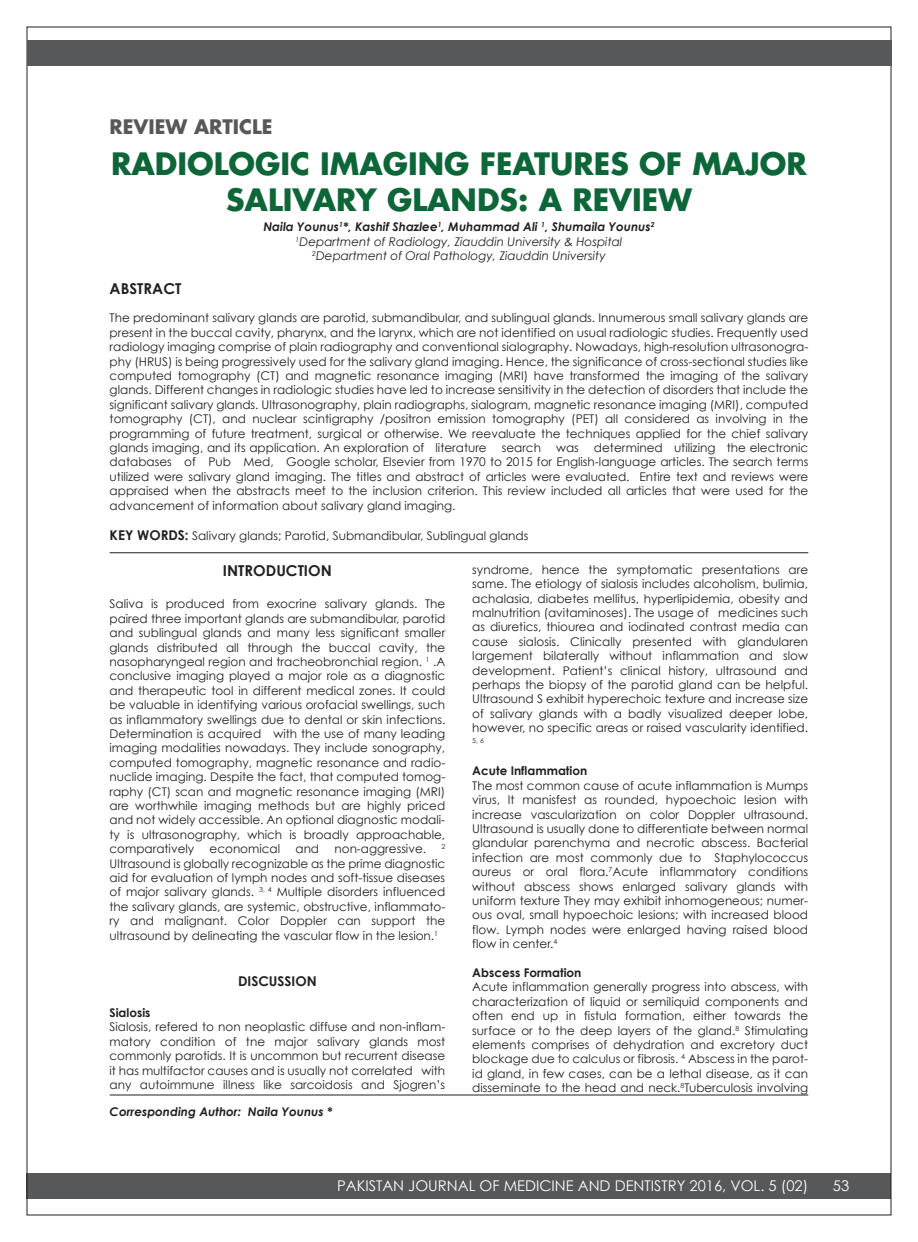
<style>
.page{position:relative;width:918px;height:1242px;background:#fff}
.page>*{position:absolute;margin:0;border:0;box-sizing:border-box;transform-origin:0 0}
.t1{font:700 30px/36px "Futura Std";color:#0c6638;text-align:center}
.t2{font:700 19.5px "Futura Std";color:#57585a}
.t3{font:700 15px "Century Gothic";color:#231f20}
.t4{font:14.7px "Century Gothic";color:#fff}
.t5{font:700 13.5px "Century Gothic";color:#231f20}
.t6{font:12px/14.4px "Century Gothic";color:#231f20;text-align:justify}
.t7{font:italic 12px/14.4px "Century Gothic";color:#231f20;text-align:center}
.t8{font:700 12px "Century Gothic";color:#231f20}
.t9{font:italic 700 12px "Century Gothic";color:#231f20}
.t10{font:7.05px "Century Gothic";color:#231f20}
.s1{font-weight:700}
.s2{font-weight:700;font-size:13.5px}
</style>
<div class="page">
<div style="left:27px;top:1173px;width:864px;height:26px;background:#57585a"></div>
<div style="left:27px;top:40px;width:864px;height:26px;background:#57585a"></div>
<hr style="left:110px;top:552px;width:698px;height:1px;background:#231f20">
<hr style="left:110px;top:1095px;width:698px;height:1px;background:#231f20">
<h2 class="t2" style="left:110px;top:114px;width:164px">REVIEW ARTICLE</h2>
<h1 class="t1" style="left:111px;top:145px;width:697px">RADIOLOGIC IMAGING FEATURES OF MAJOR<br>SALIVARY GLANDS: A REVIEW</h1>
<p class="t7" style="left:263px;top:219px;width:393px"><span class="s1">Naila Younus</span><sup>1</sup><span class="s1">*, Kashif Shazlee</span><sup>1</sup><span class="s1">, Muhammad Ali</span> <sup>1</sup><span class="s1">, Shumaila Younus</span><sup>2<br></sup><sup>1</sup>Department of Radiology, Ziauddin University &amp; Hospital<br><sup>2</sup>Department of Oral Pathology, Ziauddin University</p>
<p class="t3" style="left:110px;top:278px;width:73px">ABSTRACT</p>
<p class="t6" style="left:110px;top:310px;width:700px">The predominant salivary glands are parotid, submandibular, and sublingual glands. Innumerous small salivary glands are present in the buccal cavity, pharynx, and the larynx, which are not identified on usual radiologic studies. Frequently used radiology imaging comprise of plain radiography and conventional sialography. Nowadays, high-resolution ultrasonogra&shy;phy (HRUS) is being progressively used for the salivary gland imaging. Hence, the significance of cross-sectional studies like computed tomography (CT) and magnetic resonance imaging (MRI) have transformed the imaging of the salivary glands. Different changes in radiologic studies have led to increase sensitivity in the detection of disorders that include the significant salivary glands. Ultrasonography, plain radiographs, sialogram, magnetic resonance imaging (MRI), computed tomography (CT), and nuclear scintigraphy /positron emission tomography (PET) all considered as involving in the programming of future treatment, surgical or otherwise. We reevaluate the techniques applied for the chief salivary glands imaging, and its application. An exploration of literature</p>
<p class="t6" style="left:110px;top:440px;width:700px;text-indent:484px">determined utilizing the electronic databases of Pub Med, Google scholar, Elsevier from 1970 to 2015 for English-language articles. The search terms utilized were salivary gland imaging. The titles and abstract of articles were evaluated. Entire text and reviews were appraised when the abstracts meet to the inclusion criterion. This review included all articles that were used for the advancement of information about salivary gland imaging.</p>
<p class="t6" style="left:110px;top:528px;width:420px"><span class="s2">KEY WORDS:</span> Salivary glands; Parotid, Submandibular, Sublingual glands</p>
<p class="t3" style="left:223px;top:561px;width:110px">INTRODUCTION</p>
<p class="t6" style="left:109px;top:596px;width:337px">Saliva is produced from exocrine salivary glands. The paired three important glands are submandibular, parotid and sublingual glands and many less significant smaller glands distributed all through the buccal cavity, the nasopharyngeal region and tracheobronchial region. <sup>1</sup> .A conclusive imaging played a major role as a diagnostic and therapeutic tool in different medical zones. It could be valuable in identifying various orofacial swellings, such as inflammatory swellings due to dental or skin infections.<br>Determination is acquired with the use of many leading imaging modalities nowadays. They include sonography, computed tomography, magnetic resonance and radio&shy;nuclide imaging. Despite the fact, that computed tomog&shy;raphy (CT) scan and magnetic resonance imaging (MRI) are worthwhile imaging methods but are highly priced and not widely accessible. An optional diagnostic modali&shy;ty is ultrasonography, which is broadly approachable, comparatively</p>
<p class="t6" style="left:502px;top:440px;width:41px">search</p>
<p class="t6" style="left:556px;top:440px;width:24px">was</p>
<p class="t6" style="left:472px;top:562px;width:337px">syndrome, hence the symptomatic presentations are same. The etiology of sialosis includes alcoholism, bulimia, achalasia, diabetes mellitus, hyperlipidemia, obesity and malnutrition (avitaminoses). The usage of medicines such as diuretics, thiourea and iodinated contrast media can cause sialosis. Clinically presented with glandularen largement bilaterally without inflammation and slow development. Patient’s clinical history, ultrasound and perhaps the biopsy of the parotid gland can be helpful.<br>Ultrasound S exhibit hyperechoic texture and increase size of salivary glands with a badly visualized deeper lobe, however, no specific areas or raised vascularity identified.</p>
<p class="t10" style="left:472px;top:735px;width:13px">5, 6</p>
<p class="t8" style="left:472px;top:763px;width:116px">Acute Inflammation</p>
<p class="t6" style="left:472px;top:778px;width:337px">The most common cause of acute inflammation is Mumps virus, It manisfest as rounded, hypoechoic lesion with increase vascularization on color Doppler ultrasound.<br>Ultrasound is usually done to differentiate between normal glandular parenchyma and necrotic abscess. Bacterial infection are most commonly due to Staphylococcus aureus or oral flora.<sup>7</sup>Acute inflammatory conditions without abscess shows enlarged salivary glands with uniform texture They may exhibit inhomogeneous; numer&shy;ous oval, small hypoechoic lesions; with increased blood flow. Lymph nodes were enlarged having raised blood flow in center.<sup>4</sup></p>
<p class="t8" style="left:472px;top:965px;width:111px">Abscess Formation</p>
<p class="t6" style="left:472px;top:979px;width:337px">Acute inflammation generally progress into abscess, with characterization of liquid or semiliquid components and often end up in fistula formation, either towards the surface or to the deep layers of the gland.<sup>8</sup> Stimulating elements comprises of dehydration and excretory duct blockage due to calculus or fibrosis. <sup>4</sup> Abscess in the parot&shy;id gland, in few cases, can be a lethal disease, as it can disseminate to the head and neck.<sup>8</sup>Tuberculosis involving</p>
<p class="t6" style="left:210px;top:841px;width:72px">economical</p>
<p class="t6" style="left:295px;top:841px;width:25px">and</p>
<p class="t6" style="left:334px;top:841px;width:93px">non-aggressive.</p>
<p class="t10" style="left:441px;top:842px;width:5px">2</p>
<p class="t6" style="left:109px;top:856px;width:337px">Ultrasound is globally recognizable as the prime diagnostic aid for evaluation of lymph nodes and soft-tissue diseases of major salivary glands. <sup>3,</sup> <sup>4</sup> Multiple disorders influenced the salivary glands, are systemic, obstructive, inflammato&shy;ry and malignant. Color Doppler can support the ultrasound by delineating the vascular flow in the lesion.<sup>1</sup></p>
<p class="t5" style="left:238px;top:973px;width:80px">DISCUSSION</p>
<p class="t8" style="left:109px;top:1005px;width:43px">Sialosis</p>
<p class="t6" style="left:109px;top:1019px;width:337px">Sialosis, refered to non neoplastic diffuse and non-inflam&shy;matory condition of tne major salivary glands most commonly parotids. It is uncommon but recurrent disease it has multifactor causes and is usually not correlated with any autoimmune illness like sarcoidosis and Sjogren’s</p>
<p class="t9" style="left:110px;top:1104px;width:224px">Corresponding Author: Naila Younus *</p>
<p class="t4" style="left:337px;top:1176px;width:473px">PAKISTAN JOURNAL OF MEDICINE AND DENTISTRY 2016, VOL. 5 (02)</p>
<p class="t4" style="left:833px;top:1176px;width:18px">53</p>
</div>
